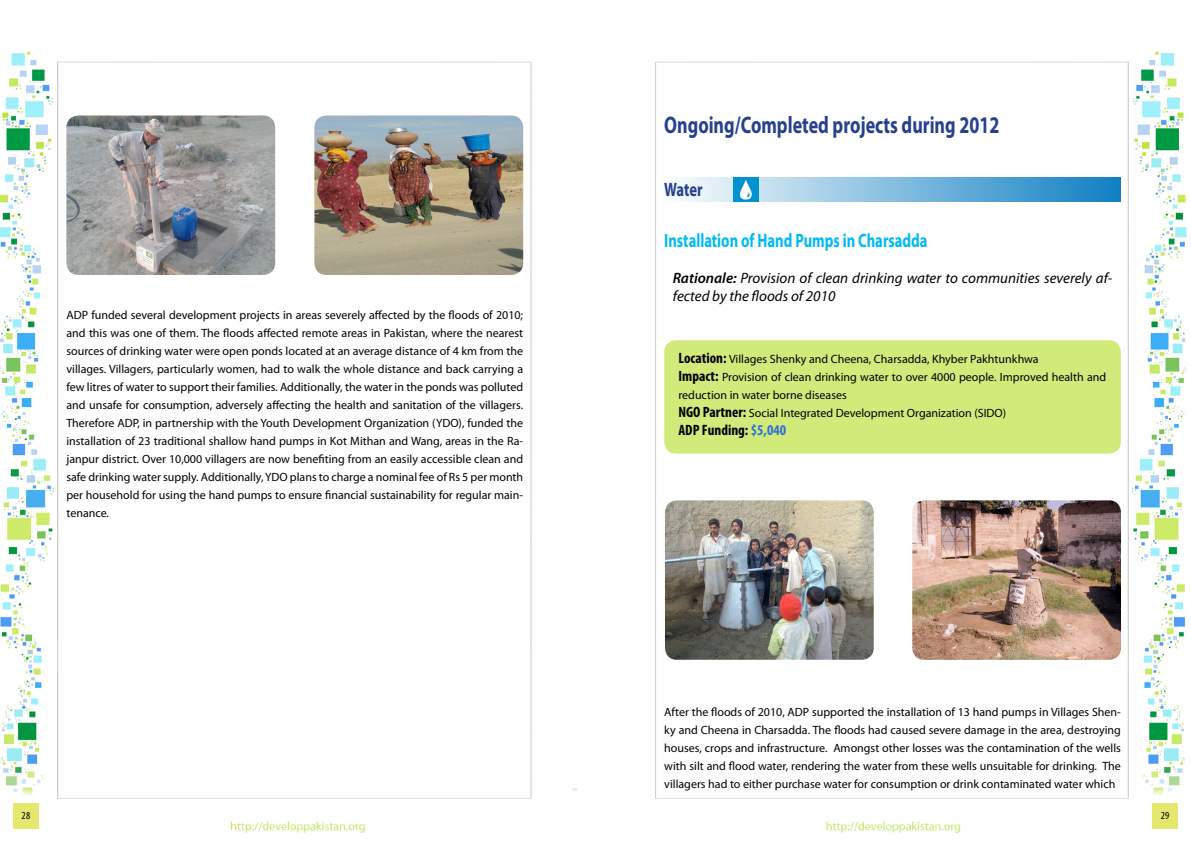
<style>
.page{position:relative;width:1191px;height:842px;background:#fff}
.page>*{position:absolute;margin:0;border:0;box-sizing:border-box;transform-origin:0 0}
.t1{font:700 24px "Myriad Pro";color:#25408f;scale:.75 1}
.t2{font:700 19.4px "Myriad Pro";color:#00baf2;scale:.75 1}
.t3{font:700 19.4px "Myriad Pro";letter-spacing:-.005em;color:#25408f;scale:.75 1}
.t4{font:italic 15px/18px "Myriad Pro";color:#000}
.t5{font:700 condensed 15px "Myriad Pro";color:#000}
.t6{font:12px/18px "Myriad Pro";color:#000;text-align:justify}
.t7{font:condensed 10.8px "Myriad Pro";color:#000}
.s1{font-weight:600}
.s2{font-weight:700;font-stretch:condensed;font-size:15px}
.s3{color:#306ed4}
</style>
<div class="page">
<img style="left:0;top:51px;width:1187px;height:782px">
<div style="left:13px;top:803px;width:26px;height:26px;background:#e4e86d"></div>
<div style="left:1152px;top:803px;width:25px;height:26px;background:#e4e86d"></div>
<img style="left:314px;top:116px;width:209px;height:159px">
<div style="left:664px;top:177px;width:456px;height:25px;background:linear-gradient(to right,#fafdfe,#1180c4)"></div>
<div style="left:664px;top:340px;width:456px;height:114px;background:#d1ea7a;border-radius:12px"></div>
<img style="left:665px;top:500px;width:208px;height:160px">
<img style="left:912px;top:500px;width:209px;height:160px">
<img style="left:66px;top:116px;width:209px;height:159px">
<img style="left:733px;top:177px;width:25px;height:25px">
<h1 class="t1" style="left:664px;top:109px;width:448px">Ongoing/Completed projects during 2012</h1>
<h2 class="t3" style="left:664px;top:177px;width:53px">Water</h2>
<p class="t6" style="left:66px;top:306px;width:458px">ADP funded several development projects in areas severely affected by the floods of 2010; and this was one of them. The floods affected remote areas in Pakistan, where the nearest sources of drinking water were open ponds located at an average distance of 4 km from the villages. Villagers, particularly women, had to walk the whole distance and back carrying a few litres of water to support their families. Additionally, the water in the ponds was polluted and unsafe for consumption, adversely affecting the health and sanitation of the villagers.<br>Therefore ADP, in partnership with the Youth Development Organization (YDO), funded the installation of 23 traditional shallow hand pumps in Kot Mithan and Wang, areas in the Ra&shy;janpur district. Over 10,000 villagers are now benefiting from an easily accessible clean and safe drinking water supply. Additionally, YDO plans to charge a nominal fee of Rs 5 per month per household for using the hand pumps to ensure financial sustainability for regular main&shy;tenance.</p>
<h2 class="t2" style="left:664px;top:228px;width:353px">Installation of Hand Pumps in Charsadda</h2>
<p class="t4" style="left:673px;top:269px;width:441px"><span class="s1">Rationale:</span> Provision of clean drinking water to communities severely af&shy;fected by the floods of 2010</p>
<p class="t6" style="left:678px;top:350px;width:429px;text-align:left"><span class="s2">Location:</span> Villages Shenky and Cheena, Charsadda, Khyber Pakhtunkhwa<br><span class="s2">Impact:</span> Provision of clean drinking water to over 4000 people. Improved health and reduction in water borne diseases<br><span class="s2">NGO Partner:</span> Social Integrated Development Organization (SIDO)</p>
<p class="t5" style="left:678px;top:420px;width:109px">ADP Funding: <span class="s3">$5,040</span></p>
<p class="t6" style="left:664px;top:703px;width:458px">After the floods of 2010, ADP supported the installation of 13 hand pumps in Villages Shen&shy;ky and Cheena in Charsadda. The floods had caused severe damage in the area, destroying houses, crops and infrastructure. Amongst other losses was the contamination of the wells with silt and flood water, rendering the water from these wells unsuitable for drinking. The villagers had to either purchase water for consumption or drink contaminated water which</p>
<p class="t7" style="left:22px;top:808px;width:10px">28</p>
<p class="t7" style="left:1160px;top:808px;width:10px">29</p>
</div>
